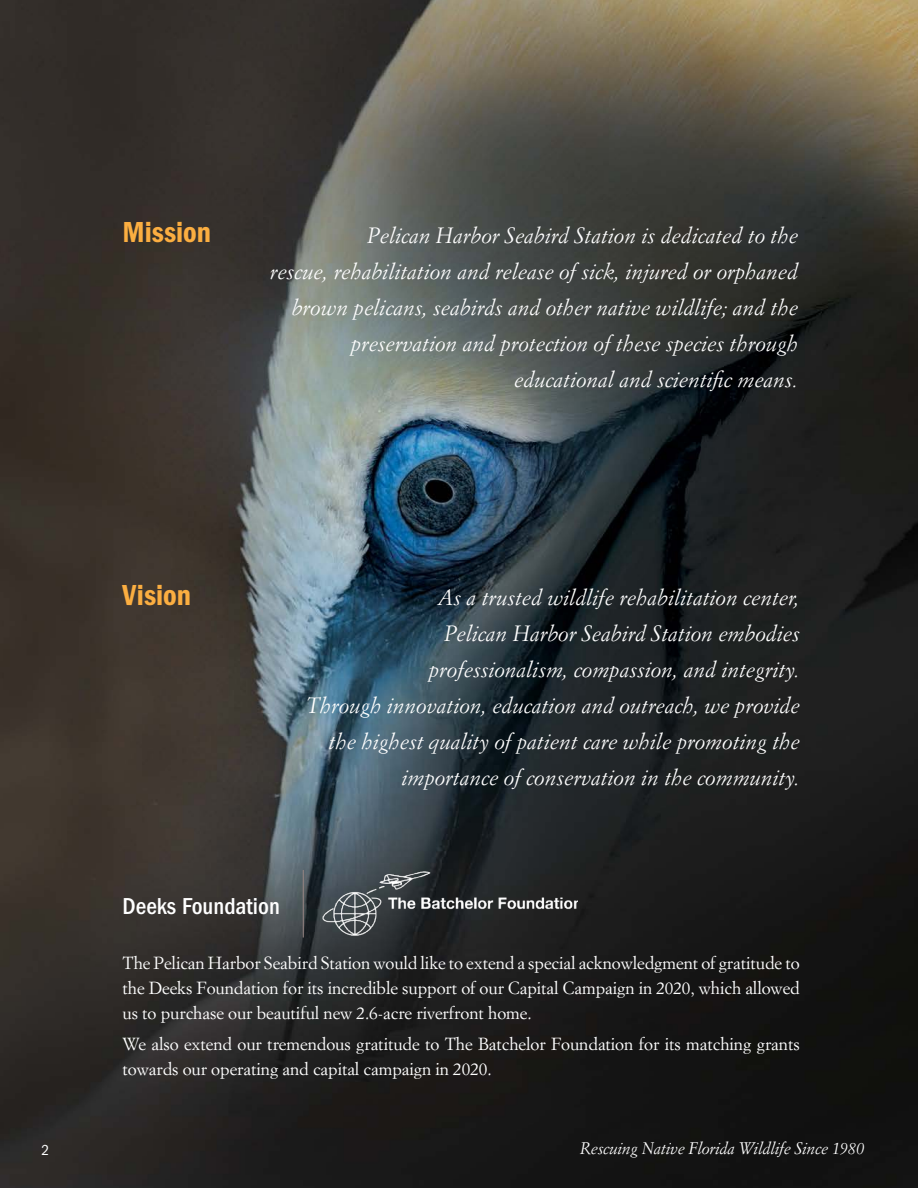
<style>
.page{position:relative;width:918px;height:1188px;background:#fff}
.page>*{position:absolute;margin:0;border:0;box-sizing:border-box;transform-origin:0 0}
.t1{font:600 condensed 30px "Franklin Gothic";color:#fbae41}
.t2{font:500 condensed 23.85px "Franklin Gothic";color:#fff}
.t3{font:italic 21.75px/36px "Simoncini Garamond";color:#fff;text-align:right}
.t4{font:17.25px/24.8px "Simoncini Garamond";letter-spacing:-.005em;color:#fff;text-align:justify}
.t5{font:italic 16.5px "Simoncini Garamond";letter-spacing:-.01em;color:#fff}
.t6{font:condensed 15px "Franklin Gothic";color:#fff}
</style>
<div class="page">
<img style="left:0;top:0;width:918px;height:1188px">
<img style="left:317px;top:866px;width:260px;height:72px">
<hr style="left:303px;top:870px;width:1px;height:68px;background:#988684">
<p class="t1" style="left:123px;top:215px;width:90px">Mission</p>
<p class="t3" style="left:270px;top:217px;width:530px">Pelican Harbor Seabird Station is dedicated to the<br>rescue, rehabilitation and release of sick, injured or orphaned brown pelicans, seabirds and other native wildlife; and the preservation and protection of these species through educational and scientific means.</p>
<p class="t1" style="left:123px;top:578px;width:70px">Vision</p>
<p class="t3" style="left:306px;top:579px;width:495px">As a trusted wildlife rehabilitation center,<br>Pelican Harbor Seabird Station embodies professionalism, compassion, and integrity.<br>Through innovation, education and outreach, we provide the highest quality of patient care while promoting the importance of conservation in the community.</p>
<p class="t2" style="left:123px;top:892px;width:159px">Deeks Foundation</p>
<p class="t4" style="left:123px;top:950px;width:679px">The Pelican Harbor Seabird Station would like to extend a special acknowledgment of gratitude to the Deeks Foundation for its incredible support of our Capital Campaign in 2020, which allowed us to purchase our beautiful new 2.6-acre riverfront home.</p>
<p class="t4" style="left:123px;top:1031px;width:679px">We also extend our tremendous gratitude to The Batchelor Foundation for its matching grants towards our operating and capital campaign in 2020.</p>
<p class="t6" style="left:42px;top:1142px;width:9px">2</p>
<p class="t5" style="left:580px;top:1138px;width:286px">Rescuing Native Florida Wildlife Since 1980</p>
</div>
